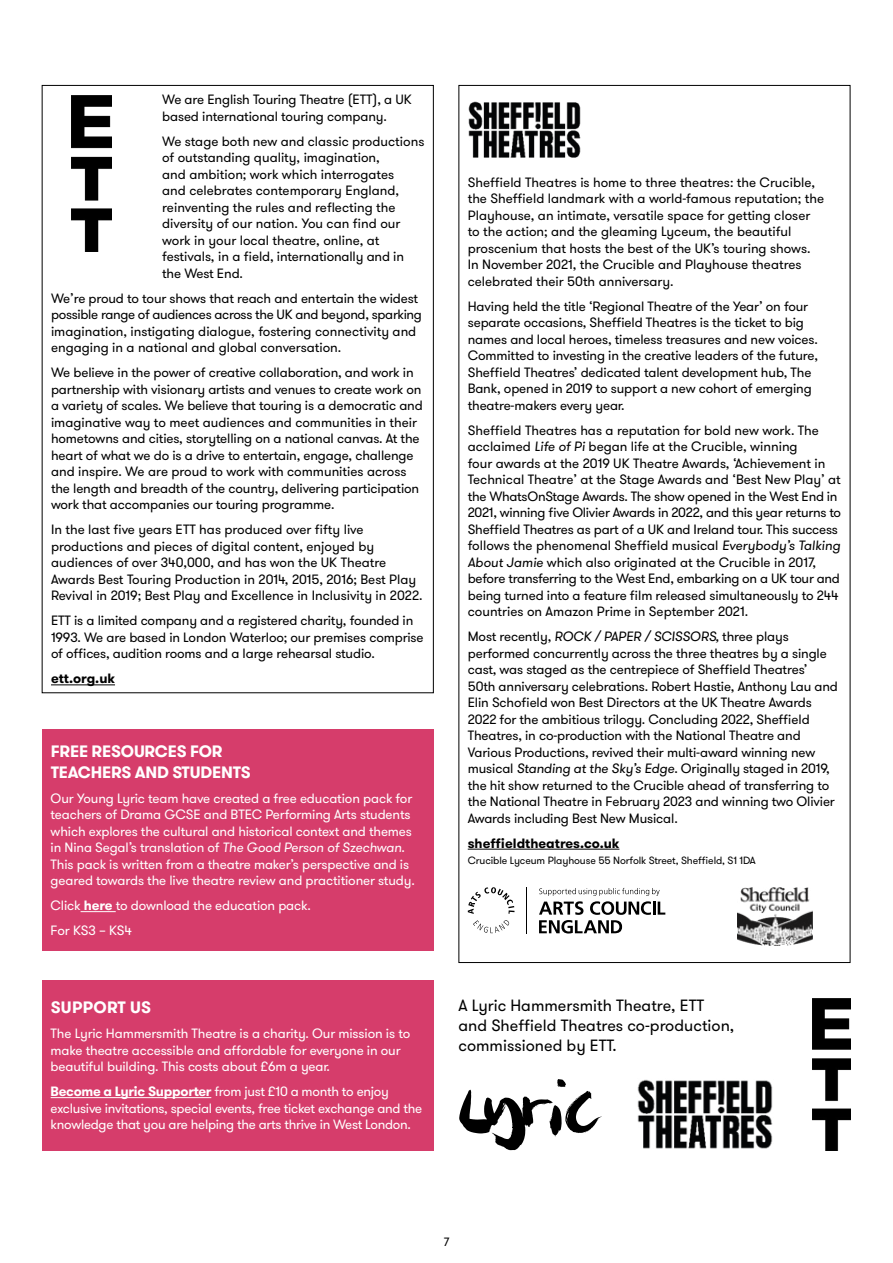
<style>
.page{position:relative;width:893px;height:1263px;background:#fff}
.page>*{position:absolute;margin:0;border:0;box-sizing:border-box;transform-origin:0 0}
.t1{font:700 16.5px/21px "GT Walsheim";letter-spacing:-.015em;color:#fff}
.t2{font:700 16.5px "GT Walsheim";letter-spacing:.015em;color:#fff}
.t3{font:16.35px/20px "GT Walsheim";color:#000}
.t4{font:13.5px/16.5px "GT Walsheim";letter-spacing:-.01em;color:#000}
.t5{font:13.5px/16.5px "GT Walsheim";letter-spacing:-.01em;color:#fff}
.t6{font:700 13.5px "GT Walsheim";color:#000}
.t7{font:12px "GT Walsheim";color:#000}
.t8{font:10.5px "GT Walsheim";letter-spacing:-.01em;color:#000}
.s1{font-style:italic}
.s2{font-weight:700}
</style>
<div class="page">
<hr style="left:468px;top:849px;width:151px;height:1px;background:#000">
<hr style="left:51px;top:684px;width:64px;height:1px;background:#000">
<img style="left:72px;top:95px;width:39px;height:157px">
<img style="left:468px;top:101px;width:113px;height:57px">
<svg style="left:539px;top:888px;width:126px;height:45px"></svg>
<svg style="left:468px;top:887px;width:47px;height:27px"></svg>
<svg style="left:473px;top:920px;width:37px;height:13px"></svg>
<hr style="left:526px;top:887px;width:1px;height:46px;background:#000">
<img style="left:812px;top:999px;width:38px;height:151px">
<img style="left:637px;top:1079px;width:136px;height:70px">
<svg style="left:459px;top:1079px;width:143px;height:71px"></svg>
<div style="left:42px;top:729px;width:391px;height:221px;background:#d63d6b"></div>
<hr style="left:81px;top:911px;width:35px;height:1px;background:#fff">
<div style="left:42px;top:980px;width:391px;height:170px;background:#d63d6b"></div>
<hr style="left:51px;top:1097px;width:160px;height:1px;background:#fff">
<img style="left:737px;top:887px;width:75px;height:59px">
<p class="t4" style="left:162px;top:92px;width:251px">We are English Touring Theatre (ETT), a UK based international touring company.</p>
<p class="t4" style="left:162px;top:133px;width:264px">We stage both new and classic productions of outstanding quality, imagination,<br>and ambition; work which interrogates<br>and celebrates contemporary England, reinventing the rules and reflecting the diversity of our nation. You can find our work in your local theatre, online, at festivals, in a field, internationally and in the West End.</p>
<p class="t4" style="left:51px;top:290px;width:372px">We’re proud to tour shows that reach and entertain the widest possible range of audiences across the UK and beyond, sparking imagination, instigating dialogue, fostering connectivity and engaging in a national and global conversation.</p>
<p class="t4" style="left:51px;top:365px;width:373px">We believe in the power of creative collaboration, and work in partnership with visionary artists and venues to create work on a variety of scales. We believe that touring is a democratic and imaginative way to meet audiences and communities in their hometowns and cities, storytelling on a national canvas. At the heart of what we do is a drive to entertain, engage, challenge and inspire. We are proud to work with communities across the length and breadth of the country, delivering participation work that accompanies our touring programme.</p>
<p class="t4" style="left:51px;top:522px;width:373px">In the last five years ETT has produced over fifty live productions and pieces of digital content, enjoyed by audiences of over 340,000, and has won the UK Theatre Awards Best Touring Production in 2014, 2015, 2016; Best Play Revival in 2019; Best Play and Excellence in Inclusivity in 2022.</p>
<p class="t4" style="left:51px;top:613px;width:374px">ETT is a limited company and a registered charity, founded in<br>1993. We are based in London Waterloo; our premises comprise of offices, audition rooms and a large rehearsal studio.</p>
<p class="t6" style="left:51px;top:670px;width:66px">ett.org.uk</p>
<p class="t1" style="left:51px;top:741px;width:202px">FREE RESOURCES FOR<br>TEACHERS AND STUDENTS</p>
<p class="t5" style="left:51px;top:790px;width:366px">Our Young Lyric team have created a free education pack for teachers of Drama GCSE and BTEC Performing Arts students which explores the cultural and historical context and themes in Nina Segal’s translation of <span class="s1">The Good Person of Szechwan</span>.<br>This pack is written from a theatre maker’s perspective and is geared towards the live theatre review and practitioner study.</p>
<p class="t5" style="left:51px;top:893px;width:262px;line-height:25px">Click <span class="s2">here</span> to download the education pack.<br>For KS3 – KS4</p>
<p class="t2" style="left:51px;top:997px;width:102px">SUPPORT US</p>
<p class="t5" style="left:51px;top:1026px;width:361px">The Lyric Hammersmith Theatre is a charity. Our mission is to make theatre accessible and affordable for everyone in our beautiful building. This costs about £6m a year.</p>
<p class="t5" style="left:51px;top:1084px;width:373px"><span class="s2">Become a Lyric Supporter</span> from just £10 a month to enjoy exclusive invitations, special events, free ticket exchange and the knowledge that you are helping the arts thrive in West London.</p>
<p class="t4" style="left:468px;top:174px;width:358px">Sheffield Theatres is home to three theatres: the Crucible, the Sheffield landmark with a world-famous reputation; the Playhouse, an intimate, versatile space for getting closer to the action; and the gleaming Lyceum, the beautiful proscenium that hosts the best of the UK’s touring shows.<br>In November 2021, the Crucible and Playhouse theatres celebrated their 50th anniversary.</p>
<p class="t4" style="left:468px;top:298px;width:352px">Having held the title ‘Regional Theatre of the Year’ on four separate occasions, Sheffield Theatres is the ticket to big names and local heroes, timeless treasures and new voices.<br>Committed to investing in the creative leaders of the future, Sheffield Theatres’ dedicated talent development hub, The Bank, opened in 2019 to support a new cohort of emerging theatre-makers every year.</p>
<p class="t4" style="left:468px;top:422px;width:375px">Sheffield Theatres has a reputation for bold new work. The acclaimed <span class="s1">Life of Pi</span> began life at the Crucible, winning<br>four awards at the 2019 UK Theatre Awards, ‘Achievement in Technical Theatre’ at the Stage Awards and ‘Best New Play’ at the WhatsOnStage Awards. The show opened in the West End in 2021, winning five Olivier Awards in 2022, and this year returns to Sheffield Theatres as part of a UK and Ireland tour. This success follows the phenomenal Sheffield musical <span class="s1">Everybody’s Talking About Jamie</span> which also originated at the Crucible in 2017, before transferring to the West End, embarking on a UK tour and being turned into a feature film released simultaneously to 244 countries on Amazon Prime in September 2021.</p>
<p class="t4" style="left:468px;top:628px;width:372px">Most recently, <span class="s1">ROCK / PAPER / SCISSORS,</span> three plays performed concurrently across the three theatres by a single cast, was staged as the centrepiece of Sheffield Theatres’ 50th anniversary celebrations. Robert Hastie, Anthony Lau and Elin Schofield won Best Directors at the UK Theatre Awards 2022 for the ambitious trilogy. Concluding 2022, Sheffield Theatres, in co-production with the National Theatre and Various Productions, revived their multi-award winning new musical <span class="s1">Standing at the Sky’s Edge</span>. Originally staged in 2019, the hit show returned to the Crucible ahead of transferring to the National Theatre in February 2023 and winning two Olivier Awards including Best New Musical.</p>
<p class="t6" style="left:468px;top:834px;width:153px">sheffieldtheatres.co.uk</p>
<p class="t8" style="left:468px;top:854px;width:290px">Crucible Lyceum Playhouse 55 Norfolk Street, Sheffield, S1 1DA</p>
<p class="t3" style="left:458px;top:995px;width:277px">A Lyric Hammersmith Theatre, ETT and Sheffield Theatres co-production, commissioned by ETT.</p>
<p class="t7" style="left:444px;top:1234px;width:7px">7</p>
</div>
